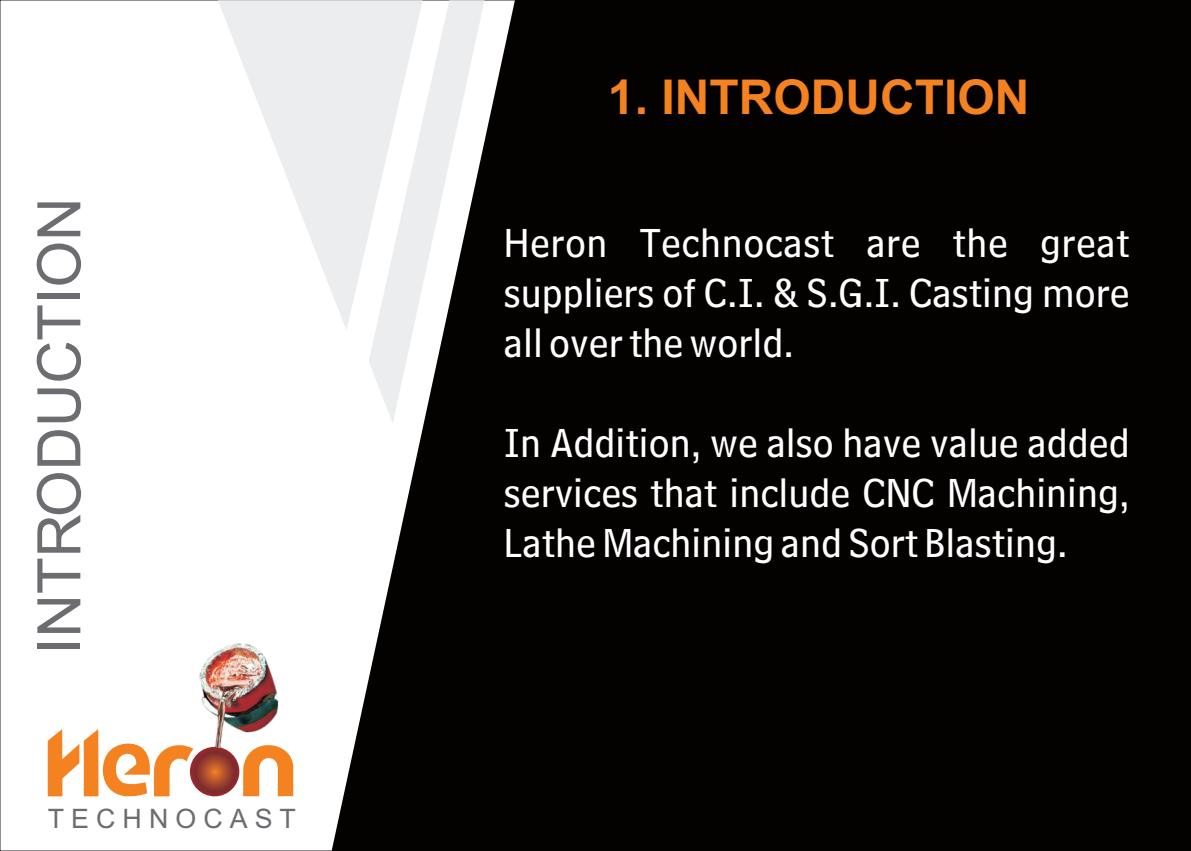
<style>
.page{position:relative;width:1191px;height:851px;background:#fff}
.page>*{position:absolute;margin:0;border:0;box-sizing:border-box;transform-origin:0 0}
.t1{font:60px "Arial";color:#6c6d70}
.t2{font:700 48px "Arial";color:#f58220}
.t3{font:42px/49.8px "Bell Centennial BT Sub Caption";color:#fff;text-align:justify}
.t4{font:26.8px "Arial";letter-spacing:.265em;color:#6c6d70}
</style>
<div class="page">
<div style="left:332px;top:0;width:859px;height:850px;background:#040101"></div>
<svg style="left:369px;top:0;width:115px;height:423px"></svg>
<svg style="left:218px;top:0;width:205px;height:330px;fill:#ecedee"></svg>
<svg style="left:48px;top:729px;width:145px;height:68px"></svg>
<svg style="left:243px;top:747px;width:50px;height:49px"></svg>
<svg style="left:190px;top:746px;width:49px;height:50px"></svg>
<img style="left:173px;top:643px;width:106px;height:104px">
<h1 class="t1" style="left:37px;top:654px;width:458px;rotate:-90deg">INTRODUCTION</h1>
<p class="t4" style="left:48px;top:807px;width:250px">TECHNOCAST</p>
<p class="t2" style="left:608px;top:79px;width:423px">1. INTRODUCTION</p>
<p class="t3" style="left:504px;top:221px;width:627px">Heron Technocast are the great suppliers of C.I. &amp; S.G.I. Casting more all over the world.</p>
<p class="t3" style="left:504px;top:421px;width:627px">In Addition, we also have value added services that include CNC Machining, Lathe Machining and Sort Blasting.</p>
</div>
